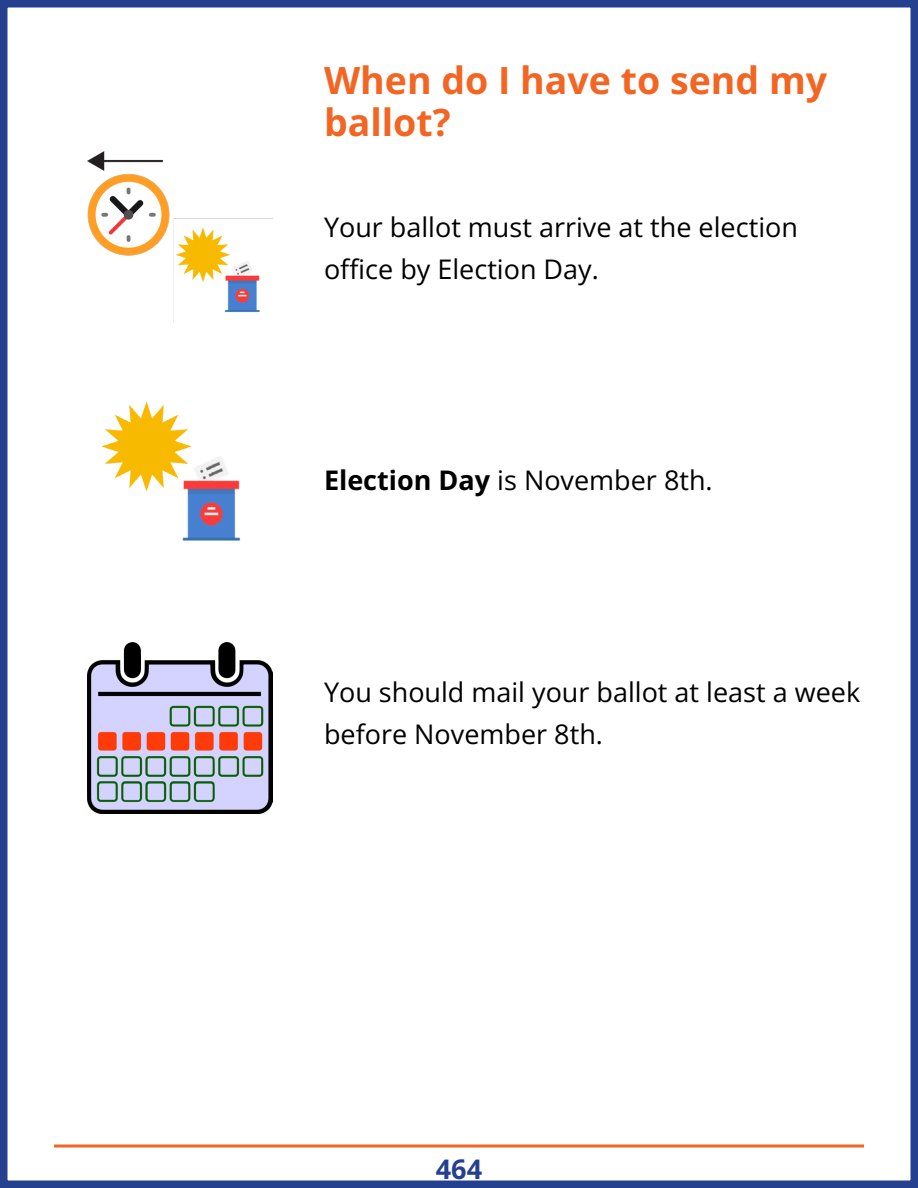
<style>
.page{position:relative;width:918px;height:1188px;background:#fff}
.page>*{position:absolute;margin:0;border:0;box-sizing:border-box;transform-origin:0 0}
.Heading_2__Subheadin{font:700 37.5px/42px "Open Sans";color:#f26522}
.t1{font:27px/42px "Open Sans";color:#000}
.t2{font:700 27px "Open Sans";color:#25408f}
.s1{font-weight:700}
</style>
<div class="page">
<div style="left:0;top:0;width:918px;height:1188px;border:8px solid #25408f"></div>
<svg style="left:54px;top:1144px;width:810px;height:4px;background:#f58b59"></svg>
<img style="left:88px;top:151px;width:184px;height:171px">
<img style="left:101px;top:401px;width:139px;height:140px">
<img style="left:88px;top:643px;width:184px;height:171px">
<p class="Heading_2__Subheadin" style="left:324px;top:59px;width:505px">When do I have to send my ballot?</p>
<p class="t1" style="left:324px;top:205px;width:475px">Your ballot must arrive at the election office by Election Day.</p>
<p class="t1" style="left:324px;top:459px;width:390px"><span class="s1">Election Day</span> is November 8th.</p>
<p class="t1" style="left:324px;top:670px;width:538px">You should mail your ballot at least a week before November 8th.</p>
<p class="t2" style="left:436px;top:1151px;width:48px">464</p>
</div>
